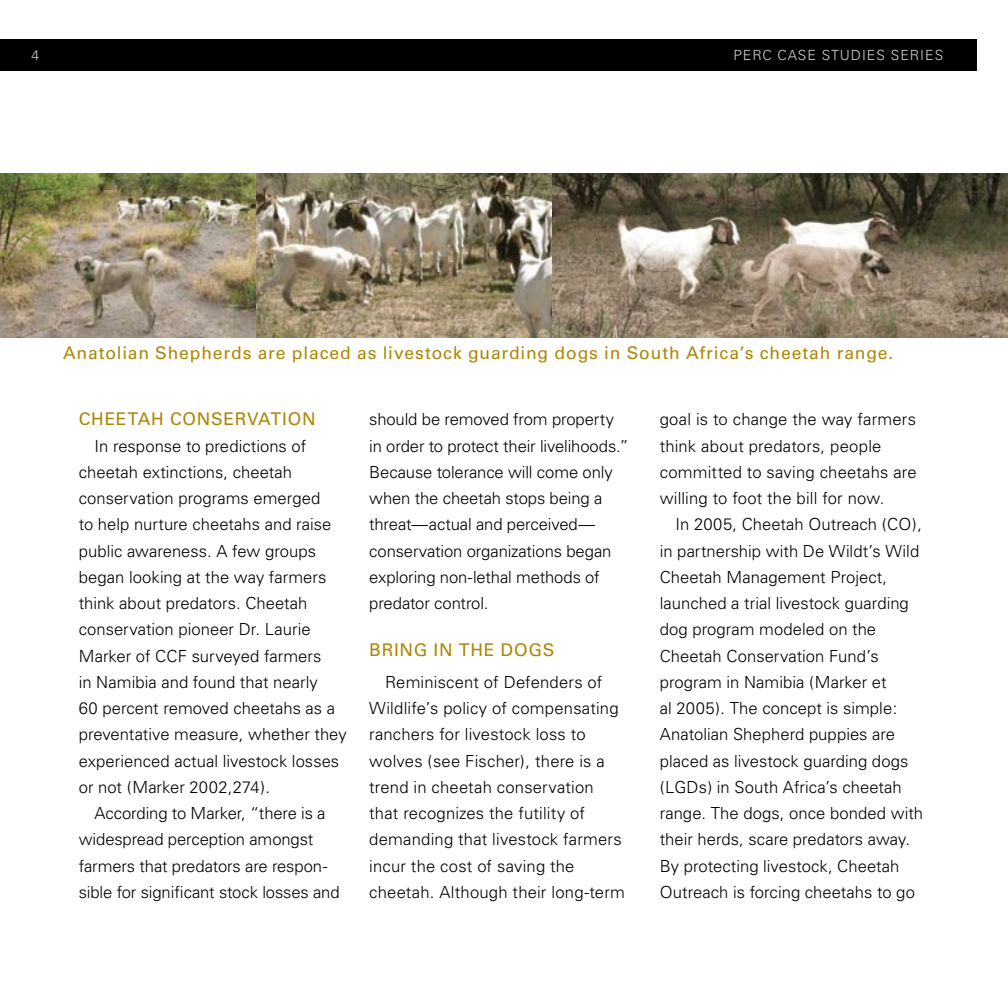
<style>
.page{position:relative;width:1008px;height:1008px;background:#fff}
.page>*{position:absolute;margin:0;border:0;box-sizing:border-box;transform-origin:0 0}
.t1{font:17.5px "Univers";letter-spacing:.045em;color:#ad8605}
.t2{font:300 16.62px/26.2px "Univers";letter-spacing:.005em;color:#000}
.t3{font:300 14px "Univers";letter-spacing:.07em;color:#d1d3d4}
</style>
<div class="page">
<div style="left:0;top:39px;width:976px;height:32px;background:#000"></div>
<img style="left:551px;top:173px;width:457px;height:164px">
<img style="left:256px;top:173px;width:295px;height:164px">
<img style="left:0;top:173px;width:256px;height:164px">
<p class="t3" style="left:31px;top:47px;width:9px">4</p>
<p class="t3" style="left:733px;top:47px;width:201px">PERC Case Studies Series</p>
<p class="t1" style="left:63px;top:342px;width:832px">Anatolian Shepherds are placed as livestock guarding dogs in South Africa’s cheetah range.</p>
<p class="t1" style="left:79px;top:409px;width:238px">Ch eetah Conservation</p>
<p class="t2" style="left:79px;top:432px;width:270px;text-indent:16px">I n response to predictions of cheetah extinctions, cheetah conservation programs emerged<br>to help nurture cheetahs and raise public awareness. A few groups began looking at the way farmers think about predators. Cheetah conservation pioneer Dr. Laurie<br>Marker of CCF surveyed farmers<br>in Namibia and found that nearly<br>60 percent removed cheetahs as a preventative measure, whether they experienced actual livestock losses or not (Marker 2002,274).</p>
<p class="t2" style="left:79px;top:800px;width:262px;text-indent:16px">According to Marker, “there is a widespread perception amongst farmers that predators are respon&shy;sible for significant stock losses and</p>
<p class="t2" style="left:369px;top:406px;width:261px">should be removed from property in order to protect their livelihoods.”<br>Because tolerance will come only when the cheetah stops being a threat—actual and perceived— conservation organizations began exploring non-lethal methods of predator control.</p>
<p class="t1" style="left:369px;top:640px;width:184px">Bri ng i n the Dogs</p>
<p class="t2" style="left:369px;top:669px;width:257px;text-indent:16px">Reminiscent of Defenders of<br>Wildlife’s policy of compensating ranchers for livestock loss to wolves (see Fischer), there is a trend in cheetah conservation that recognizes the futility of demanding that livestock farmers incur the cost of saving the cheetah. Although their long-term</p>
<p class="t2" style="left:660px;top:406px;width:258px">goal is to change the way farmers think about predators, people committed to saving cheetahs are willing to foot the bill for now.</p>
<p class="t2" style="left:660px;top:511px;width:265px;text-indent:16px">I n 2005, Cheetah Outreach (CO), in partnership with De Wildt’s Wild<br>Cheetah Management Project, launched a trial livestock guarding dog program modeled on the<br>Cheetah Conservation Fund’s program in Namibia (Marker et<br>al 2005). The concept is simple:<br>Anatolian Shepherd puppies are placed as livestock guarding dogs (LGDs) in South Africa’s cheetah range. The dogs, once bonded with their herds, scare predators away.<br>By protecting livestock, Cheetah<br>Outreach is forcing cheetahs to go</p>
</div>
